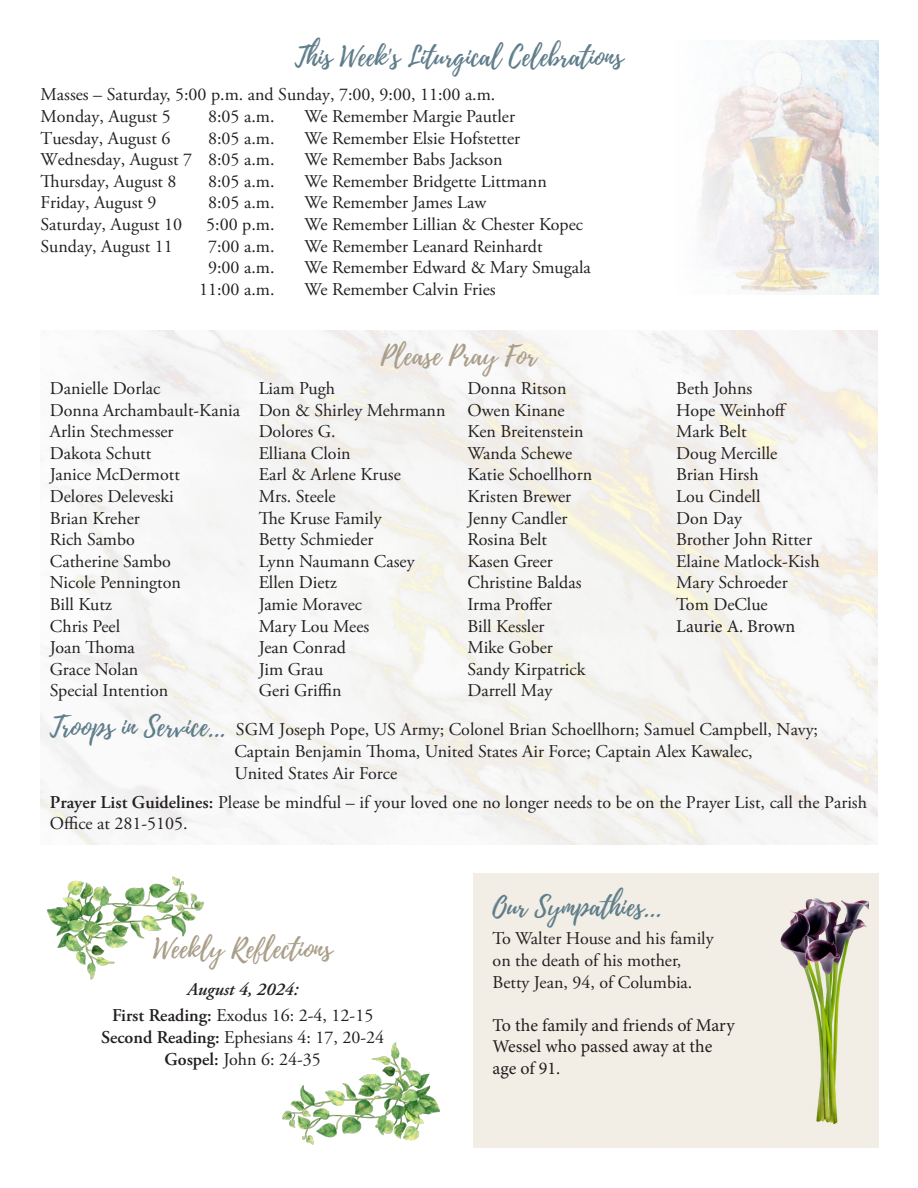
<style>
.page{position:relative;width:918px;height:1188px;background:#fff}
.page>*{position:absolute;margin:0;border:0;box-sizing:border-box;transform-origin:0 0}
.t1{font:27px "Playlist Script";color:#5f7d8a}
.t2{font:27px "Playlist Script";color:#aa9e89}
.t3{font:18px/21.6px "Adobe Garamond Pro";letter-spacing:-.005em;color:#231f20}
.t4{font:18px/21.6px "Minion Pro";letter-spacing:-.005em;color:#231f20}
.t5{font:18px/21.6px "Adobe Garamond Pro";letter-spacing:-.025em;color:#231f20}
.Weekly_Reflect_Read{font:italic 600 18px "Adobe Garamond Pro";color:#231f20}
.s1{font-family:"Playlist Script";font-size:27px;color:#5f7d8a}
.s2{font-weight:600}
</style>
<div class="page">
<div style="left:473px;top:874px;width:405px;height:274px;background:#f2eee5"></div>
<img style="left:40px;top:330px;width:837px;height:514px">
<img style="left:699px;top:40px;width:179px;height:255px">
<img style="left:779px;top:889px;width:89px;height:243px">
<img style="left:47px;top:876px;width:157px;height:104px">
<img style="left:282px;top:1042px;width:159px;height:103px">
<p class="t1" style="left:295px;top:38px;width:330px">This Week's Liturgical Celebrations</p>
<p class="t3" style="left:40px;top:85px;width:456px">Masses – Saturday, 5:00 p.m. and Sunday, 7:00, 9:00, 11:00 a.m.</p>
<p class="t3" style="left:40px;top:106px;width:132px">Monday, August 5</p>
<p class="t3" style="left:208px;top:106px;width:68px">8:05 a.m.</p>
<p class="t3" style="left:304px;top:106px;width:212px">We Remember Margie Pautler</p>
<p class="t3" style="left:40px;top:128px;width:131px">Tuesday, August 6</p>
<p class="t3" style="left:208px;top:128px;width:68px">8:05 a.m.</p>
<p class="t3" style="left:304px;top:128px;width:217px">We Remember Elsie Hofstetter</p>
<p class="t3" style="left:40px;top:149px;width:236px">Wednesday, August 7 8:05 a.m.</p>
<p class="t3" style="left:304px;top:149px;width:200px">We Remember Babs Jackson</p>
<p class="t3" style="left:40px;top:171px;width:138px">Thursday, August 8</p>
<p class="t3" style="left:208px;top:171px;width:68px">8:05 a.m.</p>
<p class="t3" style="left:304px;top:171px;width:244px">We Remember Bridgette Littmann</p>
<p class="t3" style="left:40px;top:193px;width:118px">Friday, August 9</p>
<p class="t3" style="left:208px;top:193px;width:68px">8:05 a.m.</p>
<p class="t3" style="left:304px;top:193px;width:184px">We Remember James Law</p>
<p class="t3" style="left:40px;top:214px;width:143px">Saturday, August 10</p>
<p class="t3" style="left:206px;top:214px;width:70px">5:00 p.m.</p>
<p class="t3" style="left:304px;top:214px;width:280px">We Remember Lillian &amp; Chester Kopec</p>
<p class="t3" style="left:40px;top:236px;width:134px">Sunday, August 11</p>
<p class="t3" style="left:208px;top:236px;width:68px">7:00 a.m.</p>
<p class="t3" style="left:304px;top:236px;width:240px">We Remember Leanard Reinhardt</p>
<p class="t3" style="left:208px;top:257px;width:68px">9:00 a.m.</p>
<p class="t3" style="left:304px;top:257px;width:288px">We Remember Edward &amp; Mary Smugala</p>
<p class="t3" style="left:199px;top:279px;width:77px">11:00 a.m.</p>
<p class="t3" style="left:304px;top:279px;width:193px">We Remember Calvin Fries</p>
<p class="t3" style="left:50px;top:378px;width:112px">Danielle Dorlac</p>
<p class="t3" style="left:50px;top:400px;width:192px">Donna Archambault-Kania</p>
<p class="t3" style="left:50px;top:421px;width:125px">Arlin Stechmesser</p>
<p class="t3" style="left:50px;top:443px;width:103px">Dakota Schutt</p>
<p class="t3" style="left:50px;top:465px;width:132px">Janice McDermott</p>
<p class="t3" style="left:50px;top:486px;width:126px">Delores Deleveski</p>
<p class="t3" style="left:50px;top:508px;width:91px">Brian Kreher</p>
<p class="t3" style="left:50px;top:529px;width:86px">Rich Sambo</p>
<p class="t3" style="left:50px;top:551px;width:123px">Catherine Sambo</p>
<p class="t3" style="left:50px;top:573px;width:133px">Nicole Pennington</p>
<p class="t3" style="left:50px;top:594px;width:63px">Bill Kutz</p>
<p class="t3" style="left:50px;top:616px;width:72px">Chris Peel</p>
<p class="t3" style="left:50px;top:637px;width:87px">Joan Thoma</p>
<p class="t3" style="left:50px;top:659px;width:90px">Grace Nolan</p>
<p class="t3" style="left:50px;top:681px;width:120px">Special Intention</p>
<p class="t2" style="left:381px;top:336px;width:157px">Please Pray For</p>
<p class="t3" style="left:259px;top:378px;width:78px">Liam Pugh</p>
<p class="t3" style="left:259px;top:400px;width:188px">Don &amp; Shirley Mehrmann</p>
<p class="t3" style="left:259px;top:421px;width:78px">Dolores G.</p>
<p class="t3" style="left:259px;top:443px;width:94px">Elliana Cloin</p>
<p class="t3" style="left:259px;top:465px;width:144px">Earl &amp; Arlene Kruse</p>
<p class="t3" style="left:259px;top:486px;width:78px">Mrs. Steele</p>
<p class="t3" style="left:259px;top:508px;width:124px">The Kruse Family</p>
<p class="t3" style="left:259px;top:529px;width:116px">Betty Schmieder</p>
<p class="t3" style="left:259px;top:551px;width:157px">Lynn Naumann Casey</p>
<p class="t3" style="left:259px;top:573px;width:80px">Ellen Dietz</p>
<p class="t3" style="left:259px;top:594px;width:105px">Jamie Moravec</p>
<p class="t3" style="left:259px;top:616px;width:112px">Mary Lou Mees</p>
<p class="t3" style="left:259px;top:637px;width:89px">Jean Conrad</p>
<p class="t3" style="left:259px;top:659px;width:66px">Jim Grau</p>
<p class="t3" style="left:259px;top:681px;width:84px">Geri Griffin</p>
<p class="t3" style="left:467px;top:378px;width:101px">Donna Ritson</p>
<p class="t3" style="left:467px;top:400px;width:99px">Owen Kinane</p>
<p class="t3" style="left:467px;top:421px;width:117px">Ken Breitenstein</p>
<p class="t3" style="left:467px;top:443px;width:106px">Wanda Schewe</p>
<p class="t3" style="left:467px;top:465px;width:126px">Katie Schoellhorn</p>
<p class="t3" style="left:467px;top:486px;width:105px">Kristen Brewer</p>
<p class="t3" style="left:467px;top:508px;width:102px">Jenny Candler</p>
<p class="t3" style="left:467px;top:529px;width:81px">Rosina Belt</p>
<p class="t3" style="left:467px;top:551px;width:87px">Kasen Greer</p>
<p class="t3" style="left:467px;top:573px;width:116px">Christine Baldas</p>
<p class="t3" style="left:467px;top:594px;width:86px">Irma Proffer</p>
<p class="t3" style="left:467px;top:616px;width:79px">Bill Kessler</p>
<p class="t3" style="left:467px;top:637px;width:87px">Mike Gober</p>
<p class="t3" style="left:467px;top:659px;width:120px">Sandy Kirpatrick</p>
<p class="t3" style="left:467px;top:681px;width:86px">Darrell May</p>
<p class="t3" style="left:676px;top:378px;width:78px">Beth Johns</p>
<p class="t3" style="left:676px;top:400px;width:112px">Hope Weinhoff</p>
<p class="t3" style="left:676px;top:421px;width:72px">Mark Belt</p>
<p class="t3" style="left:676px;top:443px;width:103px">Doug Mercille</p>
<p class="t3" style="left:676px;top:465px;width:84px">Brian Hirsh</p>
<p class="t3" style="left:676px;top:486px;width:86px">Lou Cindell</p>
<p class="t3" style="left:676px;top:508px;width:67px">Don Day</p>
<p class="t3" style="left:676px;top:529px;width:137px">Brother John Ritter</p>
<p class="t3" style="left:676px;top:551px;width:145px">Elaine Matlock-Kish</p>
<p class="t3" style="left:676px;top:573px;width:113px">Mary Schroeder</p>
<p class="t3" style="left:676px;top:594px;width:93px">Tom DeClue</p>
<p class="t4" style="left:676px;top:615px;width:121px">Laurie A. Brown</p>
<p class="t3" style="left:234px;top:719px;width:585px;text-indent:-184px"><span class="s1">Troops in Service...</span> SGM Joseph Pope, US Army; Colonel Brian Schoellhorn; Samuel Campbell, Navy;<br>Captain Benjamin Thoma, United States Air Force; Captain Alex Kawalec,<br>United States Air Force</p>
<p class="t3" style="left:50px;top:792px;width:819px"><span class="s2">Prayer List Guidelines:</span> Please be mindful – if your loved one no longer needs to be on the Prayer List, call the Parish<br>Office at 281-5105.</p>
<p class="t2" style="left:153px;top:930px;width:180px">Weekly Reflections</p>
<p class="Weekly_Reflect_Read" style="left:187px;top:979px;width:113px">August 4, 2024:</p>
<p class="t3" style="left:112px;top:1006px;width:263px"><span class="s2">First Reading:</span> Exodus 16: 2-4, 12-15</p>
<p class="t3" style="left:101px;top:1027px;width:285px"><span class="s2">Second Reading:</span> Ephesians 4: 17, 20-24</p>
<p class="t3" style="left:165px;top:1049px;width:158px"><span class="s2">Gospel:</span> John 6: 24-35</p>
<p class="t1" style="left:493px;top:888px;width:170px">Our Sympathies...</p>
<p class="t5" style="left:493px;top:929px;width:223px">To Walter House and his family on the death of his mother,<br>Betty Jean, 94, of Columbia.</p>
<p class="t4" style="left:493px;top:1014px;width:244px">To the family and friends of Mary<br>Wessel who passed away at the age of 91.</p>
</div>
